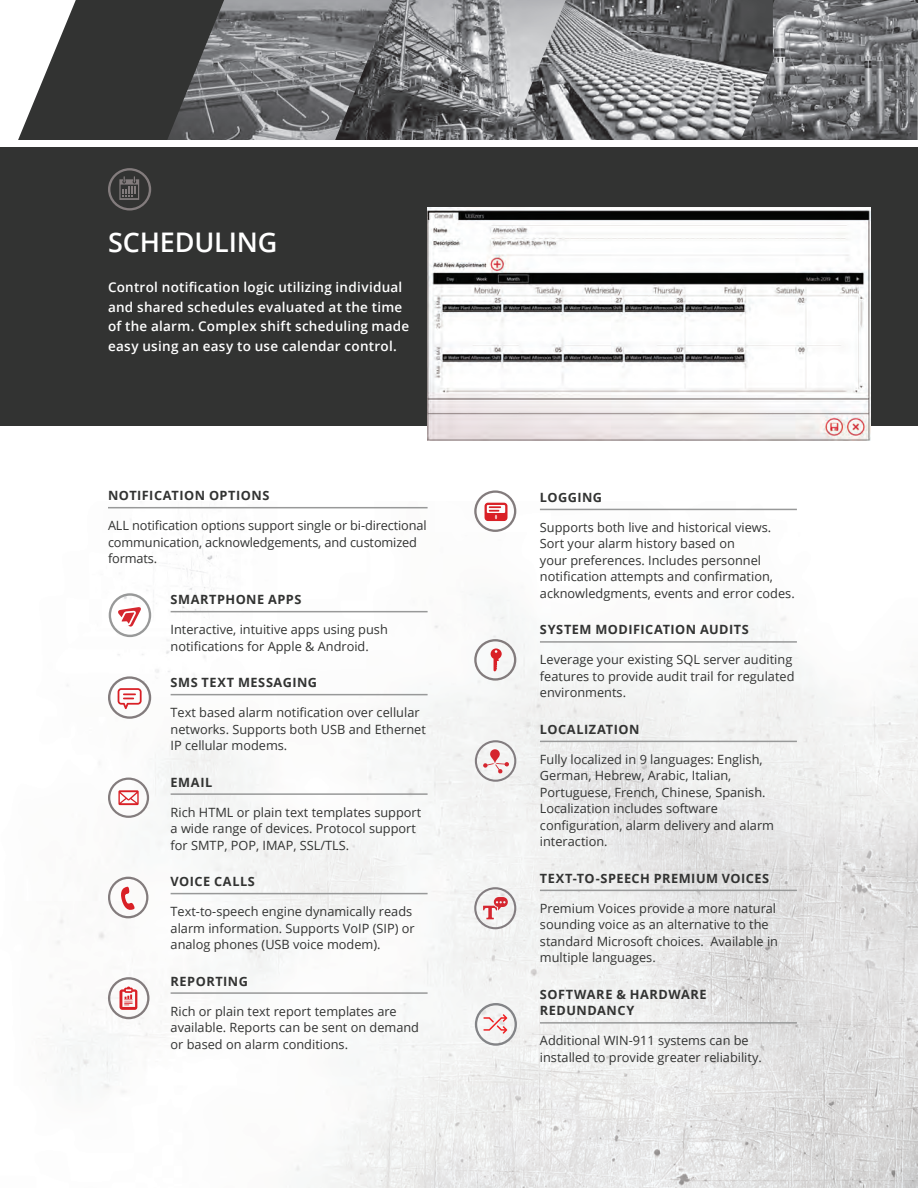
<style>
.page{position:relative;width:918px;height:1188px;background:#fff}
.page>*{position:absolute;margin:0;border:0;box-sizing:border-box;transform-origin:0 0}
.t1{font:600 27px "Open Sans";letter-spacing:-.005em;color:#fff}
.t2{font:600 13.5px/19.5px "Open Sans";letter-spacing:.02em;color:#fff}
.t3{font:12.75px/16.5px "Open Sans";color:#323332}
.t4{font:700 12.75px/16.5px "Open Sans";letter-spacing:.035em;color:#323332}
</style>
<div class="page">
<img style="left:45px;top:506px;width:873px;height:682px">
<svg style="left:18px;top:0;width:148px;height:140px;fill:#323332"></svg>
<img style="left:166px;top:0;width:155px;height:140px">
<img style="left:321px;top:0;width:196px;height:140px">
<img style="left:773px;top:0;width:145px;height:140px">
<img style="left:517px;top:0;width:256px;height:140px">
<div style="left:0;top:145px;width:918px;height:281px;background:#323332"></div>
<svg style="left:108px;top:168px;width:43px;height:43px"></svg>
<svg style="left:108px;top:877px;width:40px;height:41px"></svg>
<svg style="left:108px;top:977px;width:41px;height:42px"></svg>
<svg style="left:474px;top:639px;width:42px;height:42px"></svg>
<hr style="left:540px;top:509px;width:257px;height:1px;background:#989999">
<hr style="left:540px;top:641px;width:257px;height:2px;background:#989999">
<hr style="left:540px;top:741px;width:257px;height:1px;background:#989999">
<hr style="left:540px;top:890px;width:257px;height:1px;background:#989999">
<hr style="left:540px;top:1022px;width:257px;height:2px;background:#989999">
<svg style="left:474px;top:490px;width:42px;height:42px"></svg>
<svg style="left:474px;top:887px;width:42px;height:42px"></svg>
<svg style="left:475px;top:740px;width:41px;height:42px"></svg>
<hr style="left:171px;top:611px;width:257px;height:1px;background:#989999">
<hr style="left:171px;top:694px;width:257px;height:1px;background:#989999">
<hr style="left:171px;top:793px;width:257px;height:2px;background:#989999">
<hr style="left:171px;top:893px;width:257px;height:1px;background:#989999">
<hr style="left:171px;top:992px;width:257px;height:2px;background:#989999">
<svg style="left:108px;top:676px;width:43px;height:43px"></svg>
<svg style="left:108px;top:778px;width:41px;height:40px"></svg>
<hr style="left:108px;top:507px;width:320px;height:1px;background:#989999">
<svg style="left:109px;top:593px;width:42px;height:44px"></svg>
<div style="left:0;top:140px;width:918px;height:7px;background:#fff"></div>
<svg style="left:475px;top:1003px;width:42px;height:43px"></svg>
<img style="left:428px;top:208px;width:443px;height:232px">
<h1 class="t1" style="left:108px;top:224px;width:171px">SCHEDULING</h1>
<p class="t2" style="left:108px;top:277px;width:303px">Control notification logic utilizing individual and shared schedules evaluated at the time of the alarm. Complex shift scheduling made easy using an easy to use calendar control.</p>
<p class="t4" style="left:108px;top:487px;width:163px">NOTIFICATION OPTIONS</p>
<p class="t3" style="left:108px;top:517px;width:320px">ALL notification options support single or bi-directional communication, acknowledgements, and customized formats.</p>
<p class="t4" style="left:171px;top:591px;width:132px">SMARTPHONE APPS</p>
<p class="t3" style="left:171px;top:621px;width:219px">Interactive, intuitive apps using push notifications for Apple &amp; Android.</p>
<p class="t4" style="left:171px;top:674px;width:148px">SMS TEXT MESSAGING</p>
<p class="t3" style="left:171px;top:704px;width:257px">Text based alarm notification over cellular networks. Supports both USB and Ethernet<br>IP cellular modems.</p>
<p class="t4" style="left:171px;top:773px;width:43px">EMAIL</p>
<p class="t3" style="left:171px;top:803px;width:252px">Rich HTML or plain text templates support a wide range of devices. Protocol support for SMTP, POP, IMAP, SSL/TLS.</p>
<p class="t4" style="left:171px;top:873px;width:86px">VOICE CALLS</p>
<p class="t3" style="left:171px;top:903px;width:246px">Text-to-speech engine dynamically reads alarm information. Supports VoIP (SIP) or analog phones (USB voice modem).</p>
<p class="t4" style="left:171px;top:972px;width:79px">REPORTING</p>
<p class="t3" style="left:171px;top:1002px;width:250px">Rich or plain text report templates are available. Reports can be sent on demand or based on alarm conditions.</p>
<p class="t4" style="left:540px;top:489px;width:64px">LOGGING</p>
<p class="t3" style="left:540px;top:519px;width:256px">Supports both live and historical views.<br>Sort your alarm history based on<br>your preferences. Includes personnel notification attempts and confirmation, acknowledgments, events and error codes.</p>
<p class="t4" style="left:540px;top:621px;width:211px">SYSTEM MODIFICATION AUDITS</p>
<p class="t3" style="left:540px;top:651px;width:256px">Leverage your existing SQL server auditing features to provide audit trail for regulated environments.</p>
<p class="t4" style="left:540px;top:721px;width:101px">LOCALIZATION</p>
<p class="t3" style="left:540px;top:751px;width:236px">Fully localized in 9 languages: English, German, Hebrew, Arabic, Italian, Portuguese, French, Chinese, Spanish.<br>Localization includes software configuration, alarm delivery and alarm interaction.</p>
<p class="t4" style="left:540px;top:870px;width:231px">TEXT-TO-SPEECH PREMIUM VOICES</p>
<p class="t3" style="left:540px;top:900px;width:240px">Premium Voices provide a more natural sounding voice as an alternative to the standard Microsoft choices. Available in multiple languages.</p>
<p class="t4" style="left:540px;top:986px;width:168px">SOFTWARE &amp; HARDWARE<br>REDUNDANCY</p>
<p class="t3" style="left:540px;top:1032px;width:223px">Additional WIN-911 systems can be installed to provide greater reliability.</p>
</div>
